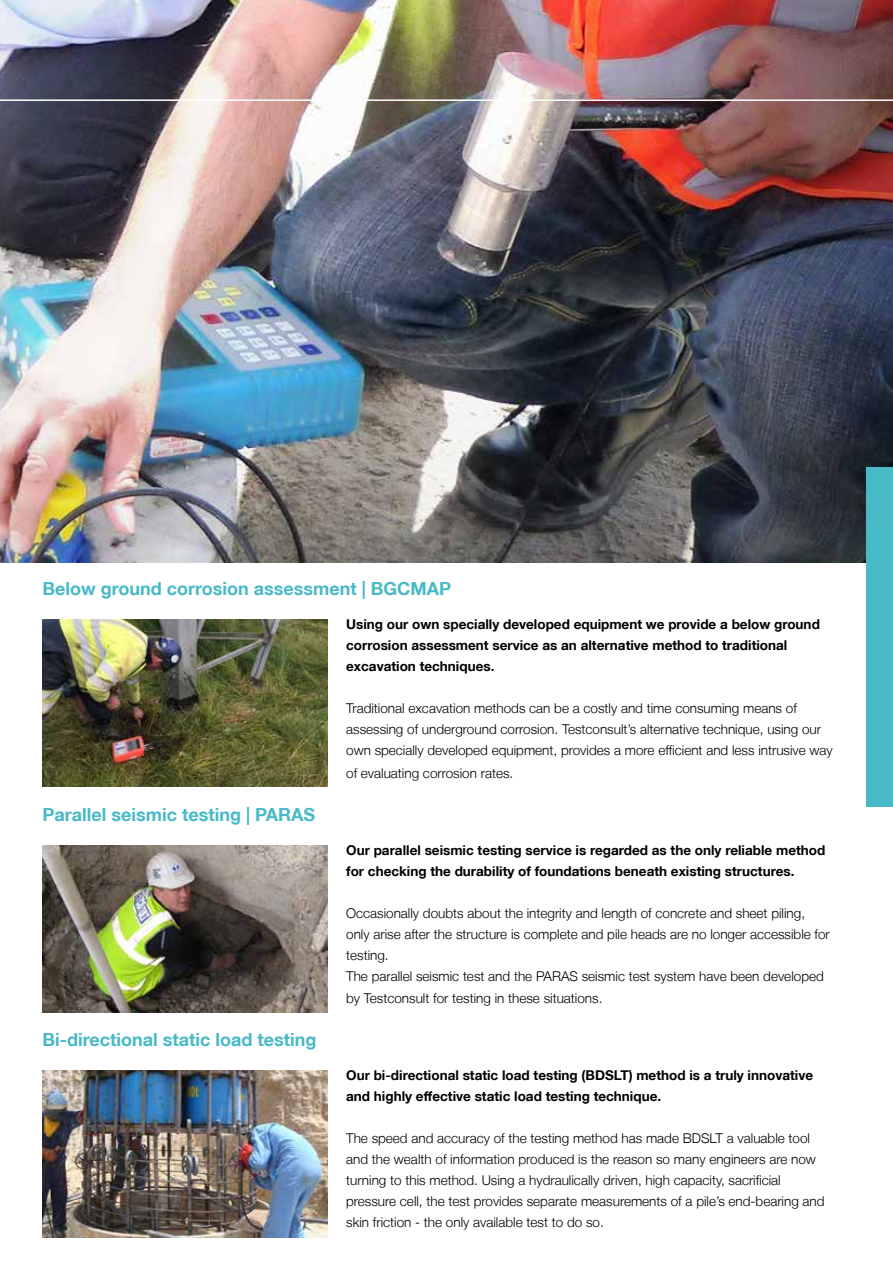
<style>
.page{position:relative;width:893px;height:1263px;background:#fff}
.page>*{position:absolute;margin:0;border:0;box-sizing:border-box;transform-origin:0 0}
.t1{font:700 18px "Helvetica Neue LT";color:#48b9c7}
.t2{font:300 13.5px/21px "Helvetica Neue LT";color:#000101}
.t3{font:700 13.5px/21px "Helvetica Neue LT";color:#000101}
</style>
<div class="page">
<img style="left:0;top:0;width:893px;height:562px">
<hr style="left:0;top:99px;width:893px;height:2px;background:#fff">
<div style="left:866px;top:467px;width:27px;height:339px;background:#48b9c7"></div>
<img style="left:43px;top:620px;width:284px;height:167px">
<img style="left:43px;top:845px;width:284px;height:167px">
<img style="left:43px;top:1070px;width:284px;height:167px">
<h1 class="t1" style="left:43px;top:578px;width:410px">Below ground corrosion assessment | BGCMAP</h1>
<h1 class="t1" style="left:43px;top:803px;width:274px">Parallel seismic testing | PARAS</h1>
<h1 class="t1" style="left:43px;top:1029px;width:275px">Bi-directional static load testing</h1>
<p class="t3" style="left:346px;top:614px;width:475px">Using our own specially developed equipment we provide a below ground corrosion assessment service as an alternative method to traditional excavation techniques.</p>
<p class="t2" style="left:346px;top:698px;width:488px">Traditional excavation methods can be a costly and time consuming means of assessing of underground corrosion. Testconsult’s alternative technique, using our own specially developed equipment, provides a more efficient and less intrusive way</p>
<p class="t2" style="left:346px;top:762px;width:169px">of evaluating corrosion rates.</p>
<p class="t3" style="left:346px;top:839px;width:481px">Our parallel seismic testing service is regarded as the only reliable method for checking the durability of foundations beneath existing structures.</p>
<p class="t2" style="left:346px;top:902px;width:485px">Occasionally doubts about the integrity and length of concrete and sheet piling, only arise after the structure is complete and pile heads are no longer accessible for testing.<br>The parallel seismic test and the PARAS seismic test system have been developed</p>
<p class="t2" style="left:346px;top:988px;width:258px">by Testconsult for testing in these situations.</p>
<p class="t3" style="left:346px;top:1065px;width:468px">Our bi-directional static load testing (BDSLT) method is a truly innovative and highly effective static load testing technique.</p>
<p class="t2" style="left:346px;top:1128px;width:480px">The speed and accuracy of the testing method has made BDSLT a valuable tool and the wealth of information produced is the reason so many engineers are now turning to this method. Using a hydraulically driven, high capacity, sacrificial pressure cell, the test provides separate measurements of a pile’s end-bearing and skin friction - the only available test to do so.</p>
</div>
